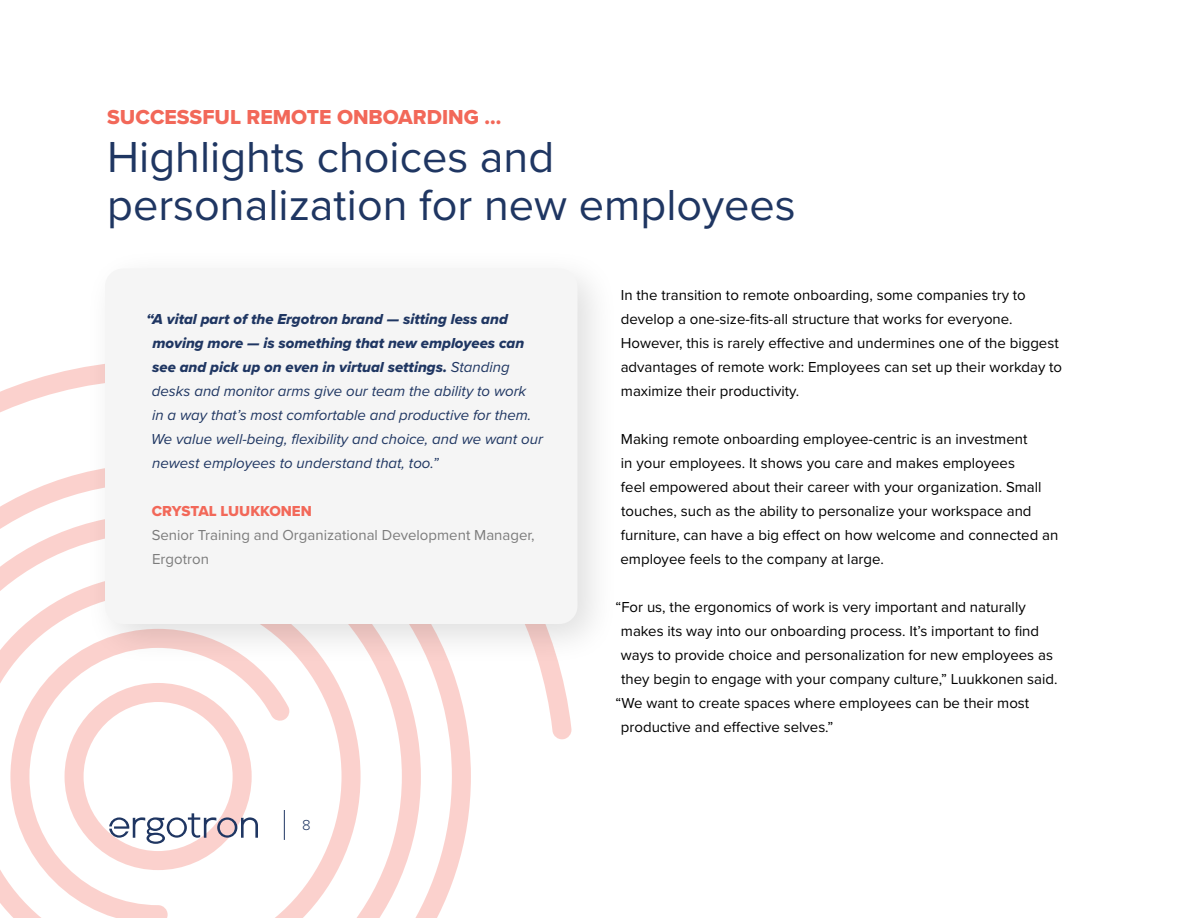
<style>
.page{position:relative;width:1188px;height:918px;background:#fff}
.page>*{position:absolute;margin:0;border:0;box-sizing:border-box;transform-origin:0 0}
.t1{font:45px/48px "Proxima Nova";color:#1f3662}
.t2{font:21px "Proxima Nova Extrabld";color:#f26859}
.t3{font:15px/24px "Proxima Nova";color:#000}
.t4{font:italic 15px/24px "Proxima Nova";color:#1f3662}
.t5{font:15px/24px "Proxima Nova Extrabld It";color:#1f3662}
.t6{font:15px/24px "Proxima Nova";color:#7c7c7c}
.t7{font:15px "Proxima Nova Extrabld";color:#f26859}
.t8{font:300 15px "Proxima Nova";color:#1f3662}
.s1{font-family:"Proxima Nova";font-style:italic}
</style>
<div class="page">
<svg style="left:0;top:367px;width:572px;height:551px"></svg>
<div style="left:83px;top:247px;width:537px;height:420px;background:#000;opacity:.13"></div>
<div style="left:105px;top:268px;width:473px;height:356px;background:#f5f5f5;border-radius:18px"></div>
<svg style="left:65px;top:683px;width:193px;height:187px"></svg>
<hr style="left:284px;top:810px;width:1px;height:30px;background:#1f3662">
<h2 class="t2" style="left:107px;top:101px;width:396px">SUCCESSFUL REMOTE ONBOARDING …</h2>
<h1 class="t1" style="left:107px;top:131px;width:690px">Highlights choices and personalization for new employees</h1>
<p class="t5" style="left:152px;top:307px;width:374px;text-indent:-6px">“A vital part of the Ergotron brand — sitting less and moving more — is something that new employees can see and pick up on even in virtual settings. <span class="s1">Standing</span></p>
<p class="t4" style="left:151px;top:378px;width:393px">desks and monitor arms give our team the ability to work<br>in a way that’s most comfortable and productive for them.<br>We value well-being, flexibility and choice, and we want our newest employees to understand that, too.”</p>
<p class="t7" style="left:152px;top:500px;width:162px">CRYSTAL LUUKKONEN</p>
<p class="t6" style="left:152px;top:522px;width:385px">Senior Training and Organizational Development Manager,<br>Ergotron</p>
<p class="t8" style="left:302px;top:814px;width:10px">8</p>
<p class="t3" style="left:621px;top:282px;width:443px">In the transition to remote onboarding, some companies try to develop a one-size-fits-all structure that works for everyone.<br>However, this is rarely effective and undermines one of the biggest advantages of remote work: Employees can set up their workday to maximize their productivity.</p>
<p class="t3" style="left:621px;top:426px;width:439px">Making remote onboarding employee-centric is an investment<br>in your employees. It shows you care and makes employees<br>feel empowered about their career with your organization. Small touches, such as the ability to personalize your workspace and furniture, can have a big effect on how welcome and connected an employee feels to the company at large.</p>
<p class="t3" style="left:616px;top:594px;width:412px">“For us, the ergonomics of work is very important and naturally</p>
<p class="t3" style="left:621px;top:618px;width:420px">makes its way into our onboarding process. It’s important to find</p>
<p class="t3" style="left:621px;top:642px;width:434px">ways to provide choice and personalization for new employees as</p>
<p class="t3" style="left:621px;top:666px;width:438px">they begin to engage with your company culture,” Luukkonen said.</p>
<p class="t3" style="left:616px;top:690px;width:415px">“We want to create spaces where employees can be their most</p>
<p class="t3" style="left:621px;top:714px;width:214px">productive and effective selves.”</p>
</div>
